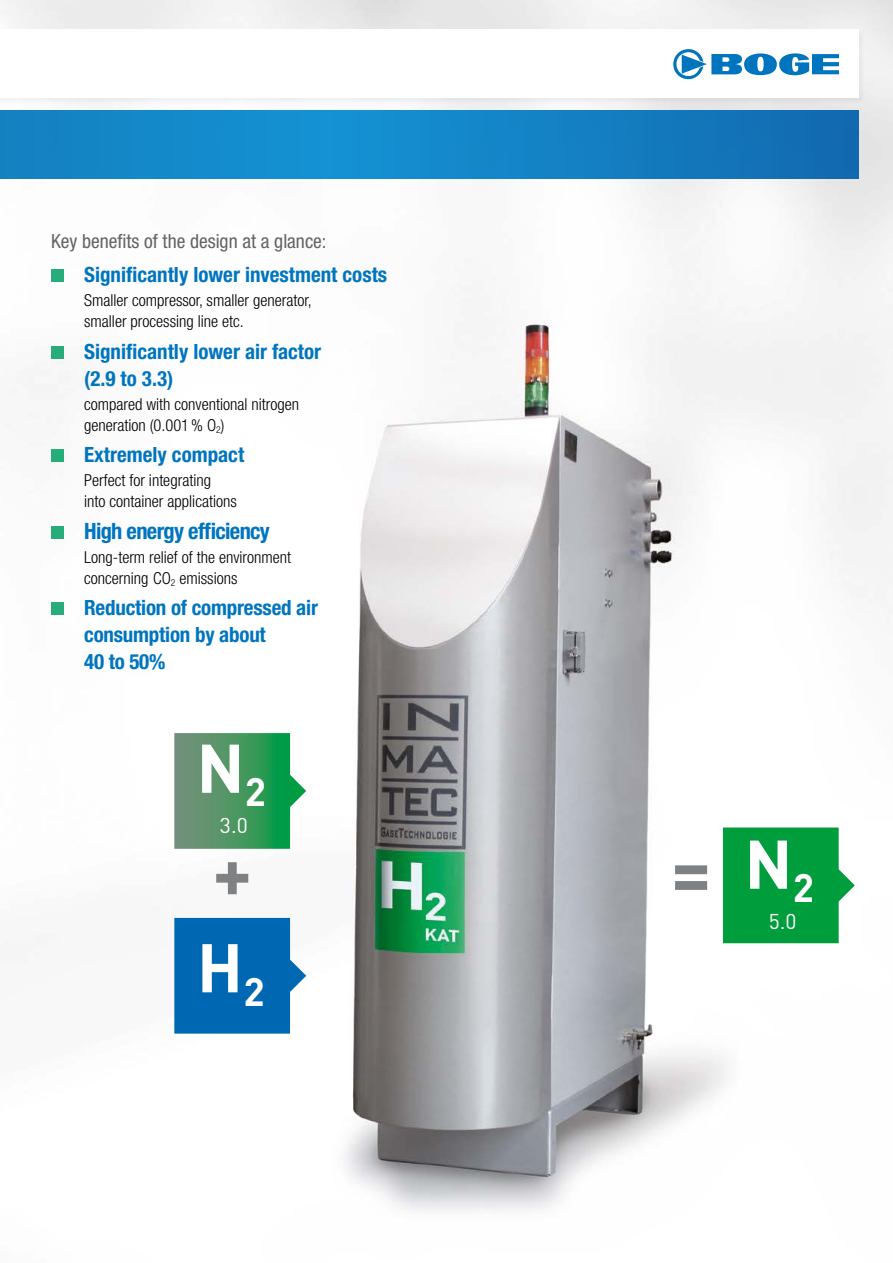
<style>
.page{position:relative;width:893px;height:1263px;background:#fff}
.page>*{position:absolute;margin:0;border:0;box-sizing:border-box;transform-origin:0 0}
.t1{font:700 72.3px "DIN Pro";color:#7e8285}
.t2{font:700 67.65px "DIN Pro";color:#fff}
.t3{font:700 condensed 22.5px "Helvetica Neue LT Pro";letter-spacing:-.03em;color:#0075bf}
.t4{font:21.15px "DIN Pro";color:#fff}
.t5{font:700 condensed 21px/27px "Helvetica Neue LT Pro";color:#0075bf}
.t6{font:condensed 19.5px "Helvetica Neue LT Pro";color:#646363}
.t7{font:300 condensed 16.5px/21px "Helvetica Neue LT Pro";color:#000}
.s1{font-size:67.65px;color:#fff}
.s2{font-size:39.3px;color:#fff}
</style>
<div class="page">
<img style="left:0;top:0;width:893px;height:1211px">
<div style="left:0;top:28px;width:866px;height:77px;background:#000;opacity:.05"></div>
<div style="left:0;top:30px;width:859px;height:68px;background:#fff"></div>
<svg style="left:673px;top:49px;width:166px;height:30px"></svg>
<svg style="left:0;top:111px;width:859px;height:68px;background:#1382c4"></svg>
<svg style="left:174px;top:918px;width:132px;height:116px;background:#1a76b9"></svg>
<svg style="left:174px;top:733px;width:132px;height:116px;background:#57a172"></svg>
<svg style="left:723px;top:827px;width:132px;height:116px;background:#19a650"></svg>
<div style="left:51px;top:270px;width:13px;height:12px;background:#27ad7a"></div>
<div style="left:51px;top:346px;width:13px;height:13px;background:#27ad7a"></div>
<div style="left:51px;top:450px;width:13px;height:12px;background:#27ad7a"></div>
<div style="left:51px;top:526px;width:13px;height:13px;background:#27ad7a"></div>
<div style="left:51px;top:603px;width:13px;height:12px;background:#27ad7a"></div>
<p class="t6" style="left:51px;top:229px;width:277px">Key benefits of the design at a glance:</p>
<p class="t5" style="left:84px;top:261px;width:305px">Significantly lower investment costs</p>
<p class="t7" style="left:84px;top:290px;width:229px">Smaller compressor, smaller generator, smaller processing line etc.</p>
<p class="t5" style="left:84px;top:338px;width:238px">Significantly lower air factor (2.9 to 3.3)</p>
<p class="t7" style="left:84px;top:393px;width:216px">compared with conventional nitrogen generation (0.001% O<sub>2</sub>)</p>
<p class="t5" style="left:84px;top:441px;width:162px">Extremely compact</p>
<p class="t7" style="left:84px;top:470px;width:154px">Perfect for integrating<br>into container applications</p>
<h3 class="t3" style="left:84px;top:517px;width:187px">High energy efficiency</h3>
<p class="t7" style="left:84px;top:546px;width:209px">Long-term relief of the environment concerning CO<sub>2</sub> emissions</p>
<p class="t5" style="left:84px;top:594px;width:235px">Reduction of compressed air consumption by about<br>40 to 50%</p>
<h2 class="t2" style="left:196px;top:722px;width:71px">N<sub>2</sub></h2>
<p class="t4" style="left:220px;top:811px;width:29px">3.0</p>
<h1 class="t1" style="left:213px;top:823px;width:41px">+</h1>
<h2 class="t2" style="left:197px;top:922px;width:69px">H<sub>2</sub></h2>
<h1 class="t1" style="left:671px;top:823px;width:144px">= <span class="s1">N</span><span class="s2">2</span></h1>
<p class="t4" style="left:769px;top:907px;width:29px">5.0</p>
</div>
